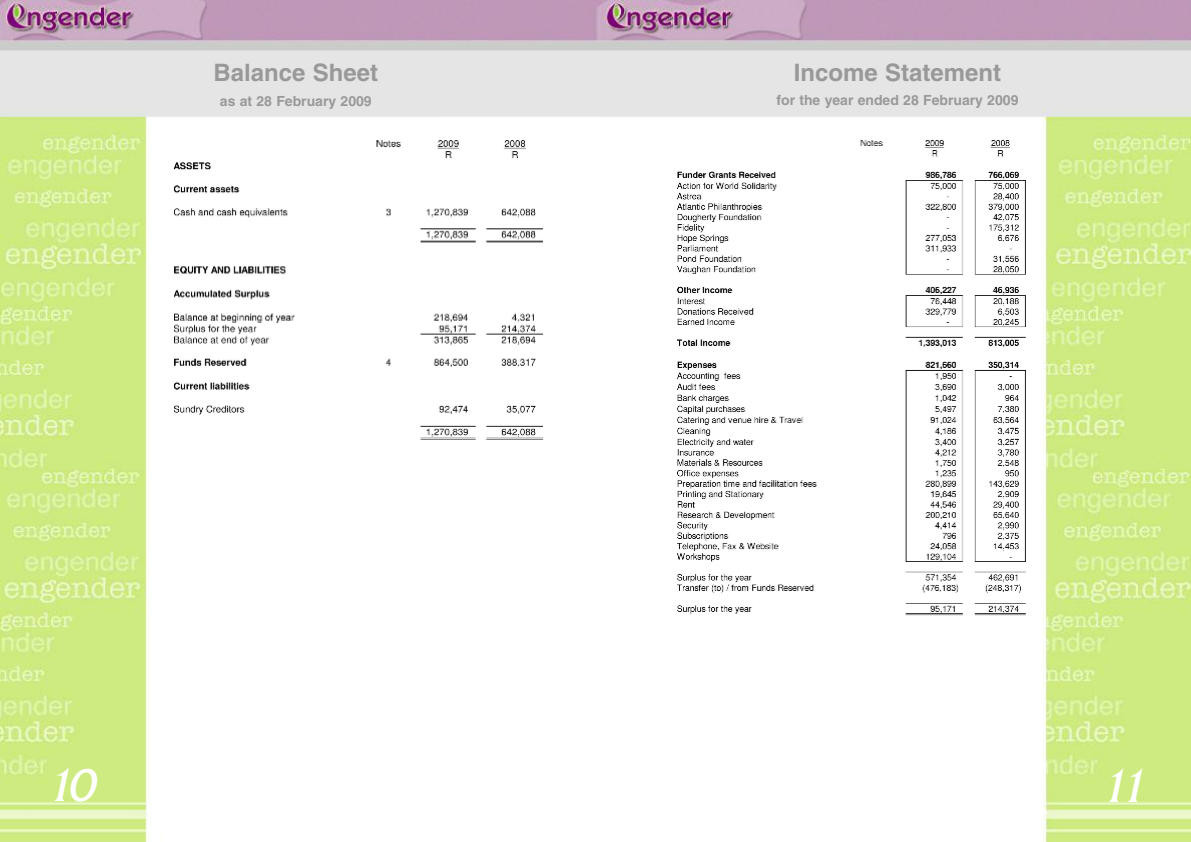
<style>
.page{position:relative;width:1191px;height:842px;background:#fff}
.page>*{position:absolute;margin:0;border:0;box-sizing:border-box;transform-origin:0 0}
.t1{font:italic 48px "Friz Quadrata";color:#fff}
.t2{font:700 24px "Helvetica";color:#999}
.t3{font:700 14px "Helvetica";color:#999}
</style>
<div class="page">
<img style="left:0;top:0;width:1191px;height:842px">
<div style="left:156px;top:125px;width:420px;height:698px;background:#fff"></div>
<img style="left:173px;top:140px;width:370px;height:300px">
<div style="left:617px;top:126px;width:423px;height:701px;background:#fff"></div>
<img style="left:677px;top:139px;width:349px;height:477px">
<h2 class="t2" style="left:213px;top:64px;width:166px">Balance Sheet</h2>
<p class="t3" style="left:220px;top:96px;width:153px">as at 28 February 2009</p>
<h2 class="t2" style="left:793px;top:64px;width:209px">Income Statement</h2>
<p class="t3" style="left:776px;top:95px;width:243px">for the year ended 28 February 2009</p>
<h1 class="t1" style="left:46px;top:756px;width:57px">10</h1>
<h1 class="t1" style="left:1100px;top:757px;width:54px">11</h1>
</div>
